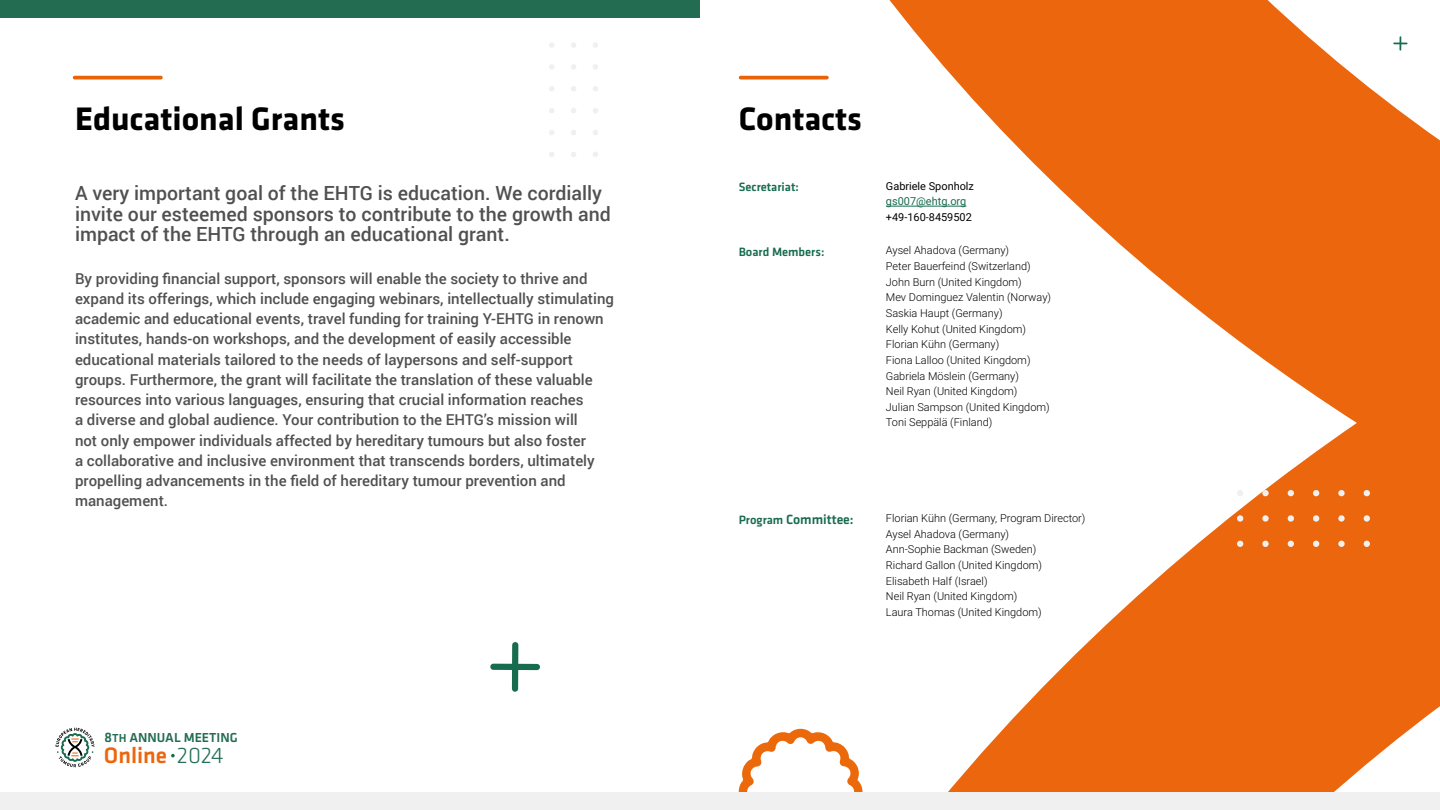
<style>
.page{position:relative;width:1440px;height:810px;background:#fff}
.page>*{position:absolute;margin:0;border:0;box-sizing:border-box;transform-origin:0 0}
.t1{font:700 33.75px "Klavika";color:#000}
.t2{font:23.25px "Klavika Medium TF";color:#ec660e}
.t3{font:500 19.5px/20.2px "Roboto";color:#505050}
.t4{font:500 15px/20.2px "Roboto";color:#505050}
.t5{font:500 13.8px "Klavika";color:#176b4f}
.t6{font:13.5px "Klavika Medium TF";color:#236d53}
.t7{font:500 12.52px "Klavika";color:#176b4f}
.t8{font:300 10.95px/15.6px "Roboto";color:#000}
.t9{font:10.95px "Roboto";color:#000}
.t10{font:10.95px "Roboto";color:#176b4f}
.s1{font-size:12.52px}
.s2{font-size:14.25px}
.s3{font-size:12px}
.s4{font-family:"Klavika";font-weight:300;color:#236d53}
</style>
<div class="page">
<svg style="left:738px;top:0;width:702px;height:792px"></svg>
<svg style="left:739px;top:729px;width:123px;height:63px"></svg>
<svg style="left:75px;top:76px;width:86px;height:4px"></svg>
<svg style="left:741px;top:76px;width:86px;height:4px"></svg>
<div style="left:0;top:792px;width:1440px;height:18px;background:#f0f0f0"></div>
<div style="left:0;top:0;width:700px;height:18px;background:#236b51"></div>
<svg style="left:549px;top:43px;width:49px;height:114px"></svg>
<svg style="left:1393px;top:36px;width:15px;height:15px"></svg>
<svg style="left:490px;top:642px;width:50px;height:50px"></svg>
<svg style="left:56px;top:728px;width:39px;height:39px"></svg>
<svg style="left:171px;top:754px;width:4px;height:3px"></svg>
<hr style="left:886px;top:206px;width:80px;height:1px;background:#176b4f">
<svg style="left:1237px;top:490px;width:133px;height:57px;background:#ec7527"></svg>
<h1 class="t1" style="left:75px;top:101px;width:271px">Educational Grants</h1>
<h1 class="t1" style="left:739px;top:101px;width:125px">Contacts</h1>
<h3 class="t3" style="left:75px;top:183px;width:537px">A very important goal of the EHTG is education. We cordially invite our esteemed sponsors to contribute to the growth and impact of the EHTG through an educational grant.</h3>
<p class="t4" style="left:75px;top:268px;width:541px">By providing financial support, sponsors will enable the society to thrive and expand its offerings, which include engaging webinars, intellectually stimulating academic and educational events, travel funding for training Y-EHTG in renown institutes, hands-on workshops, and the development of easily accessible educational materials tailored to the needs of laypersons and self-support groups. Furthermore, the grant will facilitate the translation of these valuable resources into various languages, ensuring that crucial information reaches<br>a diverse and global audience. Your contribution to the EHTG’s mission will<br>not only empower individuals affected by hereditary tumours but also foster<br>a collaborative and inclusive environment that transcends borders, ultimately propelling advancements in the field of hereditary tumour prevention and management.</p>
<p class="t7" style="left:739px;top:180px;width:62px">Secretariat:</p>
<p class="t7" style="left:739px;top:245px;width:87px">Board Members:</p>
<p class="t9" style="left:886px;top:178px;width:90px">Gabriele Sponholz</p>
<p class="t10" style="left:886px;top:194px;width:82px">gs007@ehtg.org</p>
<p class="t9" style="left:886px;top:209px;width:87px">+49-160-8459502</p>
<p class="t8" style="left:886px;top:242px;width:167px">Aysel Ahadova (Germany)<br>Peter Bauerfeind (Switzerland)<br>John Burn (United Kingdom)<br>Mev Dominguez Valentin (Norway)<br>Saskia Haupt (Germany)<br>Kelly Kohut (United Kingdom)<br>Florian Kühn (Germany)<br>Fiona Lalloo (United Kingdom)<br>Gabriela Möslein (Germany)<br>Neil Ryan (United Kingdom)<br>Julian Sampson (United Kingdom)<br>Toni Seppälä (Finland)</p>
<p class="t5" style="left:739px;top:512px;width:117px"><span class="s1">Program</span> Committee:</p>
<p class="t8" style="left:886px;top:510px;width:201px">Florian Kühn (Germany, Program Director)<br>Aysel Ahadova (Germany)<br>Ann-Sophie Backman (Sweden)<br>Richard Gallon (United Kingdom)<br>Elisabeth Half (Israel)<br>Neil Ryan (United Kingdom)<br>Laura Thomas (United Kingdom)</p>
<p class="t6" style="left:105px;top:731px;width:135px"><span class="s2">8</span><span class="s3">TH</span> ANNUAL MEETING</p>
<h2 class="t2" style="left:104px;top:743px;width:121px">Online <span class="s4">2024</span></h2>
</div>
